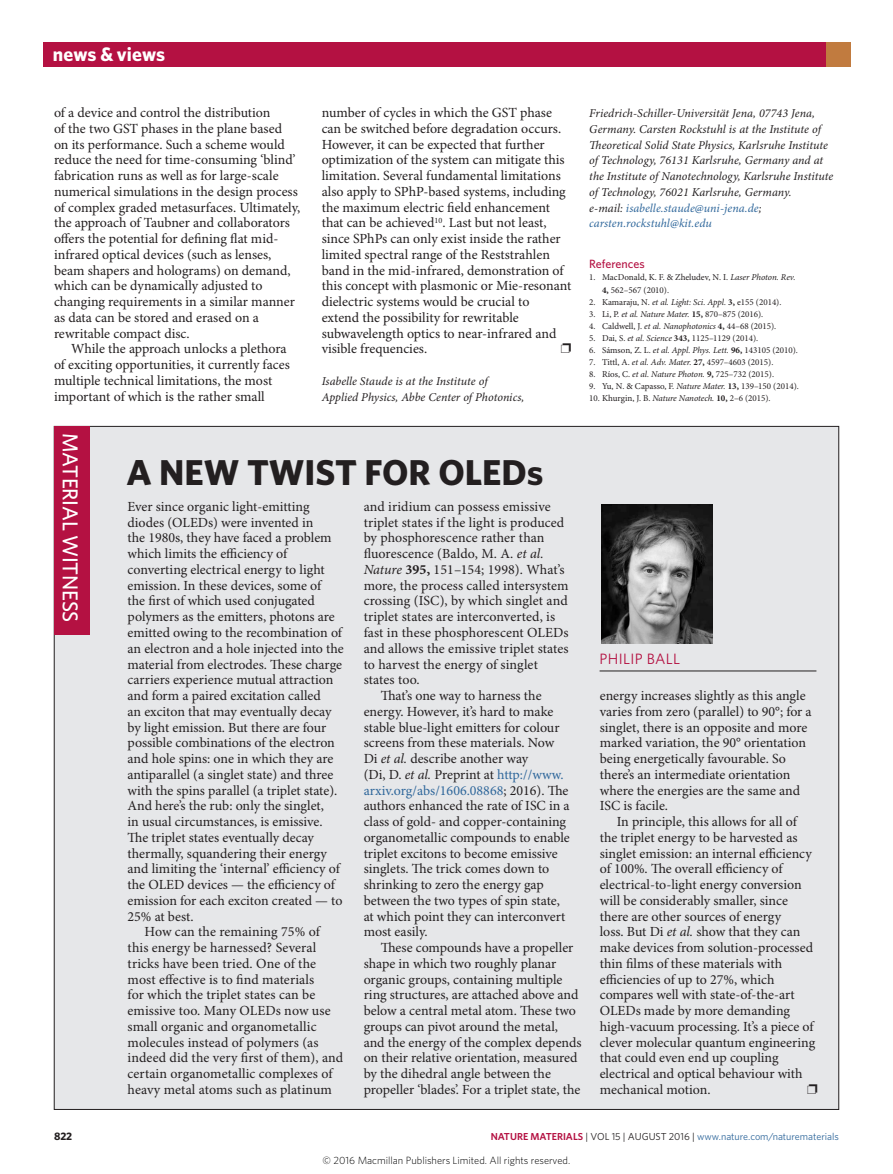
<style>
.page{position:relative;width:893px;height:1174px;background:#fff}
.page>*{position:absolute;margin:0;border:0;box-sizing:border-box;transform-origin:0 0}
.MatWit_title{font:700 36px "Whitney";color:#231f20}
.MatWit_strap{font:500 21.6px "Whitney";letter-spacing:-.01em;color:#fff}
.t1{font:700 19.5px "Whitney";color:#fff}
.MatWit_author{font:15px "Whitney";letter-spacing:.02em;color:#b41142}
.Body_text{font:13.95px/15.8px "Minion Pro";color:#231f20}
.Body_first{font:13.95px/15.8px "Minion Pro";color:#231f20}
.Author_information{font:italic 12px/15.8px "Minion Pro";color:#231f20}
.Ref_head{font:500 12px "Whitney";color:#b41142}
.t2{font:700 10.8px "Whitney";color:#231f20}
.t3{font:300 10.5px "Whitney";color:#000}
.t4{font:10.2px "Whitney";color:#2f679b}
.References{font:9px/12px "Minion Pro";color:#231f20}
.s1{color:#2f679b}
.s2{font-style:italic}
.s3{font-weight:700}
.s4{font-weight:600;color:#b41142}
.s5{color:#231f20}
</style>
<div class="page">
<div style="left:43px;top:43px;width:807px;height:24px;background:#b41142"></div>
<div style="left:826px;top:43px;width:24px;height:24px;background:#c17b3f"></div>
<div style="left:54px;top:426px;width:785px;height:683px;background:#e6e7e9"></div>
<div style="left:54px;top:426px;width:35px;height:208px;background:#b41142"></div>
<img style="left:601px;top:504px;width:112px;height:139px">
<hr style="left:600px;top:670px;width:216px;height:1px;background:#231f20">
<h3 class="t1" style="left:53px;top:41px;width:114px">news &amp; views</h3>
<p class="Body_text" style="left:54px;top:105px;width:248px">of a device and control the distribution<br>of the two GST phases in the plane based<br>on its performance. Such a scheme would reduce the need for time-consuming ‘blind’ fabrication runs as well as for large-scale numerical simulations in the design process of complex graded metasurfaces. Ultimately, the approach of Taubner and collaborators offers the potential for defining flat mid&shy;infrared optical devices (such as lenses, beam shapers and holograms) on demand, which can be dynamically adjusted to changing requirements in a similar manner as data can be stored and erased on a rewritable compact disc.</p>
<p class="Body_text" style="left:54px;top:341px;width:237px;text-indent:17px">While the approach unlocks a plethora of exciting opportunities, it currently faces multiple technical limitations, the most important of which is the rather small</p>
<p class="Body_text" style="left:322px;top:105px;width:251px">number of cycles in which the GST phase can be switched before degradation occurs.<br>However, it can be expected that further optimization of the system can mitigate this limitation. Several fundamental limitations also apply to SPhP-based systems, including the maximum electric field enhancement that can be achieved<sup>10</sup>. Last but not least, since SPhPs can only exist inside the rather limited spectral range of the Reststrahlen band in the mid-infrared, demonstration of this concept with plasmonic or Mie-resonant dielectric systems would be crucial to<br>extend the possibility for rewritable subwavelength optics to near-infrared and visible frequencies.</p>
<p class="Author_information" style="left:322px;top:374px;width:204px">Isabelle Staude is at the Institute of<br>Applied Physics, Abbe Center of Photonics,</p>
<p class="Author_information" style="left:589px;top:106px;width:245px">Friedrich-Schiller-Universität Jena, 07743 Jena, Germany. Carsten Rockstuhl is at the Institute of Theoretical Solid State Physics, Karlsruhe Institute of Technology, 76131 Karlsruhe, Germany and at the Institute of Nanotechnology, Karlsruhe Institute of Technology, 76021 Karlsruhe, Germany.<br>e-mail: <span class="s1">isabelle.staude@uni-jena.de</span>; <span class="s1">carsten.rockstuhl@kit.edu</span></p>
<p class="Ref_head" style="left:589px;top:256px;width:57px">References</p>
<p class="References" style="left:602px;top:272px;width:195px;text-indent:-13px">1. MacDonald, K. F. &amp; Zheludev, N. I. <span class="s2">Laser Photon. Rev.<br></span><span class="s3">4,</span> 562–567 (2010).</p>
<p class="References" style="left:589px;top:296px;width:194px">2. Kamaraju, N. <span class="s2">et al. Light: Sci. Appl.</span> <span class="s3">3,</span> e155 (2014).</p>
<p class="References" style="left:589px;top:308px;width:175px">3. Li, P. <span class="s2">et al. Nature Mater.</span> <span class="s3">15,</span> 870–875 (2016).</p>
<p class="References" style="left:589px;top:320px;width:188px">4. Caldwell, J. <span class="s2">et al. Nanophotonics</span> <span class="s3">4,</span> 44–68 (2015).</p>
<p class="References" style="left:589px;top:332px;width:170px">5. Dai, S. <span class="s2">et al. Science</span> <span class="s3">343,</span> 1125–1129 (2014).</p>
<p class="References" style="left:589px;top:344px;width:210px">6. Sámson, Z. L. <span class="s2">et al. Appl. Phys. Lett.</span> <span class="s3">96,</span> 143105 (2010).</p>
<p class="References" style="left:589px;top:356px;width:186px">7. Tittl, A. <span class="s2">et al. Adv. Mater.</span> <span class="s3">27,</span> 4597–4603 (2015).</p>
<p class="References" style="left:589px;top:368px;width:186px">8. Ríos, C. <span class="s2">et al. Nature Photon.</span> <span class="s3">9,</span> 725–732 (2015).</p>
<p class="References" style="left:589px;top:380px;width:211px">9. Yu, N. &amp; Capasso, F. <span class="s2">Nature Mater.</span> <span class="s3">13,</span> 139–150 (2014).</p>
<p class="References" style="left:589px;top:392px;width:183px">10. Khurgin, J. B. <span class="s2">Nature Nanotech.</span> <span class="s3">10,</span> 2–6 (2015).</p>
<p class="MatWit_strap" style="left:85px;top:433px;width:191px;rotate:90deg">MATERIAL WITNESS</p>
<p class="MatWit_title" style="left:126px;top:448px;width:419px">A NEW TWIST FOR OLEDs</p>
<p class="Body_first" style="left:128px;top:499px;width:218px">Ever since organic light-emitting diodes (OLEDs) were invented in<br>the 1980s, they have faced a problem which limits the efficiency of converting electrical energy to light emission. In these devices, some of<br>the first of which used conjugated polymers as the emitters, photons are emitted owing to the recombination of an electron and a hole injected into the material from electrodes. These charge carriers experience mutual attraction and form a paired excitation called<br>an exciton that may eventually decay by light emission. But there are four possible combinations of the electron and hole spins: one in which they are antiparallel (a singlet state) and three with the spins parallel (a triplet state).<br>And here’s the rub: only the singlet,<br>in usual circumstances, is emissive.<br>The triplet states eventually decay thermally, squandering their energy and limiting the ‘internal’ efficiency of the OLED devices — the efficiency of emission for each exciton created — to 25% at best.</p>
<p class="Body_text" style="left:128px;top:924px;width:217px;text-indent:17px">How can the remaining 75% of this energy be harnessed? Several tricks have been tried. One of the most effective is to find materials<br>for which the triplet states can be emissive too. Many OLEDs now use small organic and organometallic molecules instead of polymers (as indeed did the very first of them), and certain organometallic complexes of heavy metal atoms such as platinum</p>
<p class="Body_text" style="left:364px;top:499px;width:206px">and iridium can possess emissive triplet states if the light is produced by phosphorescence rather than fluorescence (Baldo, M. A. <span class="s2">et al.<br>Nature</span> <span class="s3">395,</span> 151–154; 1998). What’s more, the process called intersystem crossing (ISC), by which singlet and triplet states are interconverted, is fast in these phosphorescent OLEDs and allows the emissive triplet states to harvest the energy of singlet states too.</p>
<p class="Body_text" style="left:364px;top:688px;width:208px;text-indent:17px">That’s one way to harness the energy. However, it’s hard to make stable blue-light emitters for colour screens from these materials. Now Di <span class="s2">et al.</span> describe another way<br>(Di, D. <span class="s2">et al.</span> Preprint at <span class="s1">http://www. arxiv.org/abs/1606.08868</span>; 2016). The authors enhanced the rate of ISC in a class of gold- and copper-containing organometallic compounds to enable triplet excitons to become emissive singlets. The trick comes down to shrinking to zero the energy gap between the two types of spin state, at which point they can interconvert most easily.</p>
<p class="Body_text" style="left:364px;top:940px;width:219px;text-indent:17px">These compounds have a propeller shape in which two roughly planar organic groups, containing multiple ring structures, are attached above and below a central metal atom. These two groups can pivot around the metal, and the energy of the complex depends on their relative orientation, measured by the dihedral angle between the propeller ‘blades’. For a triplet state, the</p>
<p class="MatWit_author" style="left:600px;top:648px;width:82px">PHILIP BALL</p>
<p class="Body_text" style="left:600px;top:688px;width:213px">energy increases slightly as this angle varies from zero (parallel) to 90°; for a singlet, there is an opposite and more marked variation, the 90° orientation being energetically favourable. So there’s an intermediate orientation where the energies are the same and ISC is facile.</p>
<p class="Body_text" style="left:600px;top:814px;width:217px;text-indent:17px">In principle, this allows for all of the triplet energy to be harvested as singlet emission: an internal efficiency of 100%. The overall efficiency of electrical-to-light energy conversion will be considerably smaller, since there are other sources of energy<br>loss. But Di <span class="s2">et al.</span> show that they can make devices from solution-processed thin films of these materials with efficiencies of up to 27%, which compares well with state-of-the-art OLEDs made by more demanding high-vacuum processing. It’s a piece of clever molecular quantum engineering that could even end up coupling electrical and optical behaviour with mechanical motion.</p>
<p class="t2" style="left:54px;top:1129px;width:20px">822</p>
<p class="t4" style="left:491px;top:1129px;width:350px"><span class="s4">NATURE MATERIALS</span> <span class="s5">| VOL 15 | AUGUST 2016 |</span> www.nature.com/naturematerials</p>
<p class="t3" style="left:323px;top:1153px;width:249px">© 2016 Macmillan Publishers Limited. All rights reserved.</p>
</div>
